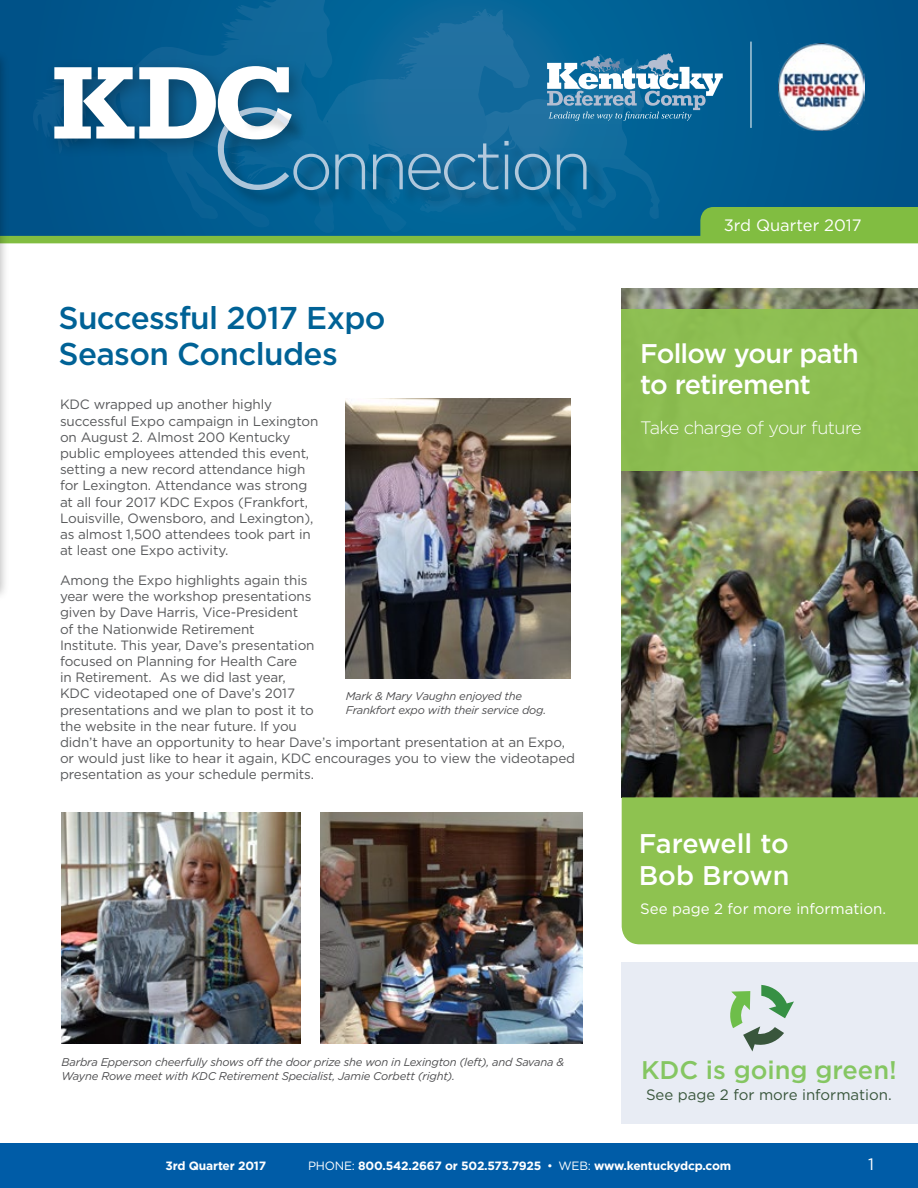
<style>
.page{position:relative;width:918px;height:1188px;background:#fff}
.page>*{position:absolute;margin:0;border:0;box-sizing:border-box;transform-origin:0 0}
.t1{font:700 105px "Rockwell";color:#fff}
.t2{font:500 31.5px/36px "Gotham";letter-spacing:-.02em;color:#006296}
.t3{font:500 27px/31.5px "Gotham";letter-spacing:-.025em;color:#fff}
.t4{font:500 25.5px "Gotham";color:#85c662}
.t5{font:300 18px "Gotham";letter-spacing:-.035em;color:#fff}
.t6{font:16.5px "Gotham";color:#fff}
.t7{font:15px "Gotham";color:#fff}
.t8{font:15px "Gotham";color:#39563c}
.t9{font:13.5px/16.2px "Gotham";letter-spacing:-.01em;color:#58595b}
.t10{font:700 12px "Gotham";letter-spacing:-.015em;color:#fff}
.t11{font:italic 11.25px/13.5px "Gotham";letter-spacing:-.02em;color:#4d4d4f}
.s1{font-weight:400}
</style>
<div class="page">
<div style="left:0;top:1143px;width:918px;height:45px;background:#005ca7"></div>
<svg style="left:0;top:0;width:918px;height:236px;background:#005a8f"></svg>
<svg style="left:408px;top:9px;width:122px;height:44px;background:#176c9d"></svg>
<svg style="left:33px;top:0;width:375px;height:234px;background:#035b8f"></svg>
<div style="left:0;top:236px;width:918px;height:7px;background:#81bd41"></div>
<div style="left:44px;top:57px;width:266px;height:102px;background:#000;opacity:.3"></div>
<div style="left:0;top:50px;width:10px;height:552px;background:#000;opacity:.3"></div>
<svg style="left:0;top:54px;width:1px;height:534px"></svg>
<div style="left:621px;top:962px;width:297px;height:161px;background:#e8ecf4"></div>
<img style="left:622px;top:289px;width:296px;height:508px">
<div style="left:622px;top:797px;width:296px;height:147px;background:#8ec250"></div>
<div style="left:622px;top:310px;width:296px;height:161px;background:#8ec250"></div>
<img style="left:62px;top:813px;width:238px;height:230px">
<img style="left:345px;top:399px;width:226px;height:279px">
<img style="left:320px;top:813px;width:263px;height:230px">
<svg style="left:730px;top:985px;width:64px;height:66px"></svg>
<svg style="left:218px;top:53px;width:700px;height:183px;background:#1a6d94"></svg>
<img style="left:778px;top:44px;width:87px;height:86px">
<hr style="left:751px;top:42px;width:1px;height:86px;background:#fff">
<h1 class="t1" style="left:52px;top:40px;width:244px">KDC</h1>
<h2 class="t2" style="left:58px;top:299px;width:329px">Successful 2017 Expo<br>Season Concludes</h2>
<p class="t9" style="left:60px;top:396px;width:260px">KDC wrapped up another highly successful Expo campaign in Lexington on August 2. Almost 200 Kentucky public employees attended this event, setting a new record attendance high for Lexington. Attendance was strong at all four 2017 KDC Expos (Frankfort, Louisville, Owensboro, and Lexington), as almost 1,500 attendees took part in at least one Expo activity.</p>
<p class="t9" style="left:60px;top:572px;width:517px">Among the Expo highlights again this<br>year were the workshop presentations<br>given by Dave Harris, Vice-President<br>of the Nationwide Retirement<br>Institute. This year, Dave’s presentation<br>focused on Planning for Health Care<br>in Retirement. As we did last year,<br>KDC videotaped one of Dave’s 2017<br>presentations and we plan to post it to<br>the website in the near future. If you<br>didn’t have an opportunity to hear Dave’s important presentation at an Expo, or would just like to hear it again, KDC encourages you to view the videotaped presentation as your schedule permits.</p>
<p class="t11" style="left:346px;top:689px;width:202px">Mark &amp; Mary Vaughn enjoyed the<br>Frankfort expo with their service dog.</p>
<p class="t11" style="left:61px;top:1055px;width:504px">Barbra Epperson cheerfully shows off the door prize she won in Lexington (left), and Savana &amp;<br>Wayne Rowe meet with KDC Retirement Specialist, Jamie Corbett (right).</p>
<p class="t6" style="left:724px;top:214px;width:139px">3rd Quarter 2017</p>
<h3 class="t3" style="left:640px;top:337px;width:220px">Follow your path to retirement</h3>
<h3 class="t5" style="left:640px;top:416px;width:223px">Take charge of your future</h3>
<h3 class="t3" style="left:639px;top:828px;width:152px">Farewell to<br>Bob Brown</h3>
<p class="t7" style="left:640px;top:899px;width:247px">See page 2 for more information.</p>
<h3 class="t4" style="left:641px;top:1053px;width:257px">KDC is going green!</h3>
<p class="t8" style="left:646px;top:1086px;width:247px">See page 2 for more information.</p>
<p class="t10" style="left:166px;top:1158px;width:102px">3rd Quarter 2017</p>
<p class="t10" style="left:308px;top:1158px;width:425px"><span class="s1">PHONE:</span> 800.542.2667 or 502.573.7925 <span class="s1">• WEB:</span> www.kentuckydcp.com</p>
<p class="t6" style="left:868px;top:1154px;width:7px">1</p>
</div>
